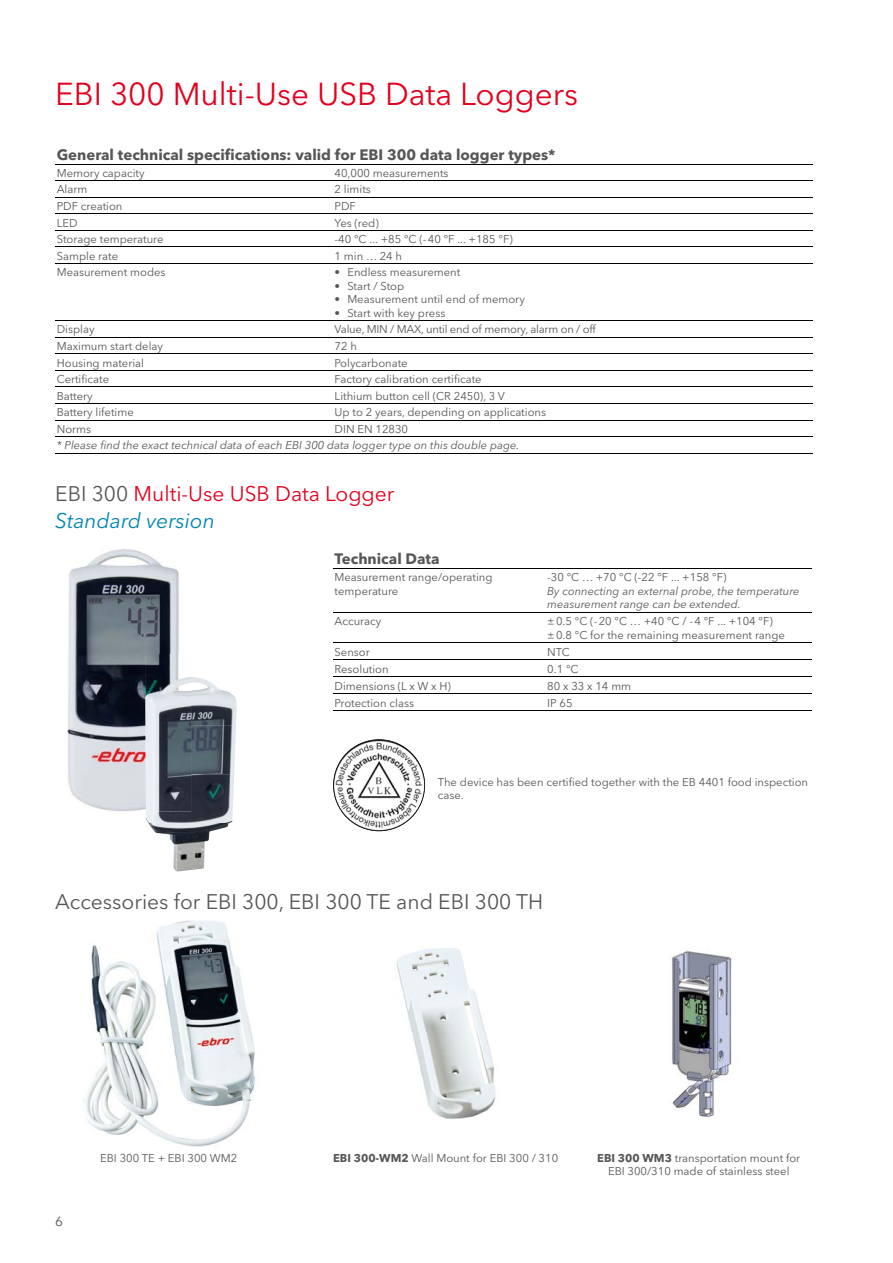
<style>
.page{position:relative;width:893px;height:1263px;background:#fff}
.page>*{position:absolute;margin:0;border:0;box-sizing:border-box;transform-origin:0 0}
.t1{font:31.5px "Avenir Next LT Pro";color:#e3001d}
.t2{font:21px/27px "Avenir Next LT Pro";color:#e3001d}
.t3{font:21px "Avenir Next LT Pro";color:#565655}
.t4{font:700 15px "Avenir Next LT Pro";color:#565655}
.t5{font:13.5px "Avenir Next LT Pro";color:#565655}
.t6{font:11.25px/13.5px "Avenir Next LT Pro";color:#565655}
.t7{font:italic 11.25px/13.5px "Avenir Next LT Pro";color:#565655}
.t8{font:11.25px "Avenir Next LT Pro";letter-spacing:-.02em;color:#565655}
.s1{color:#565655}
.s2{font-style:italic;color:#0084b0}
.s3{font-weight:700}
</style>
<div class="page">
<img style="left:68px;top:549px;width:111px;height:105px">
<img style="left:67px;top:654px;width:79px;height:158px">
<img style="left:146px;top:654px;width:33px;height:23px">
<img style="left:191px;top:677px;width:46px;height:97px">
<img style="left:146px;top:774px;width:88px;height:49px">
<img style="left:148px;top:823px;width:81px;height:49px">
<img style="left:145px;top:677px;width:46px;height:135px">
<img style="left:397px;top:948px;width:99px;height:171px">
<img style="left:672px;top:951px;width:61px;height:167px">
<img style="left:84px;top:920px;width:172px;height:226px">
<svg style="left:333px;top:739px;width:92px;height:92px"></svg>
<hr style="left:55px;top:453px;width:278px;height:1px;background:#000">
<hr style="left:333px;top:453px;width:480px;height:1px;background:#000">
<hr style="left:55px;top:180px;width:278px;height:1px;background:#000">
<hr style="left:333px;top:180px;width:480px;height:1px;background:#000">
<hr style="left:55px;top:197px;width:278px;height:1px;background:#000">
<hr style="left:333px;top:197px;width:480px;height:1px;background:#000">
<hr style="left:55px;top:164px;width:278px;height:1px;background:#000">
<hr style="left:333px;top:164px;width:480px;height:1px;background:#000">
<hr style="left:55px;top:213px;width:278px;height:1px;background:#000">
<hr style="left:333px;top:213px;width:480px;height:1px;background:#000">
<hr style="left:55px;top:230px;width:278px;height:1px;background:#000">
<hr style="left:333px;top:230px;width:480px;height:1px;background:#000">
<hr style="left:55px;top:247px;width:278px;height:1px;background:#000">
<hr style="left:333px;top:247px;width:480px;height:1px;background:#000">
<hr style="left:55px;top:263px;width:278px;height:1px;background:#000">
<hr style="left:333px;top:263px;width:480px;height:1px;background:#000">
<hr style="left:55px;top:320px;width:278px;height:1px;background:#000">
<hr style="left:333px;top:320px;width:480px;height:1px;background:#000">
<hr style="left:55px;top:337px;width:278px;height:1px;background:#000">
<hr style="left:333px;top:337px;width:480px;height:1px;background:#000">
<hr style="left:55px;top:436px;width:278px;height:1px;background:#000">
<hr style="left:333px;top:436px;width:480px;height:1px;background:#000">
<hr style="left:55px;top:353px;width:278px;height:1px;background:#000">
<hr style="left:333px;top:353px;width:480px;height:1px;background:#000">
<hr style="left:55px;top:370px;width:278px;height:1px;background:#000">
<hr style="left:333px;top:370px;width:480px;height:1px;background:#000">
<hr style="left:55px;top:387px;width:278px;height:1px;background:#000">
<hr style="left:333px;top:387px;width:480px;height:1px;background:#000">
<hr style="left:333px;top:403px;width:480px;height:1px;background:#000">
<hr style="left:55px;top:403px;width:278px;height:1px;background:#000">
<hr style="left:55px;top:420px;width:278px;height:1px;background:#000">
<hr style="left:333px;top:420px;width:480px;height:1px;background:#000">
<hr style="left:333px;top:612px;width:213px;height:1px;background:#000">
<hr style="left:546px;top:612px;width:266px;height:1px;background:#000">
<hr style="left:333px;top:642px;width:213px;height:1px;background:#000">
<hr style="left:546px;top:642px;width:266px;height:1px;background:#000">
<hr style="left:333px;top:659px;width:213px;height:1px;background:#000">
<hr style="left:546px;top:659px;width:266px;height:1px;background:#000">
<hr style="left:333px;top:677px;width:213px;height:1px;background:#000">
<hr style="left:546px;top:677px;width:266px;height:1px;background:#000">
<hr style="left:333px;top:694px;width:213px;height:1px;background:#000">
<hr style="left:546px;top:694px;width:266px;height:1px;background:#000">
<hr style="left:333px;top:711px;width:213px;height:1px;background:#000">
<hr style="left:546px;top:711px;width:266px;height:1px;background:#000">
<hr style="left:333px;top:568px;width:213px;height:1px;background:#000">
<hr style="left:546px;top:568px;width:266px;height:1px;background:#000">
<h1 class="t1" style="left:55px;top:75px;width:524px">EBI 300 Multi-Use USB Data Loggers</h1>
<h3 class="t4" style="left:57px;top:146px;width:500px">General technical specifications: valid for EBI 300 data logger types*</h3>
<p class="t6" style="left:57px;top:166px;width:89px">Memory capacity</p>
<p class="t6" style="left:335px;top:166px;width:115px">40,000 measurements</p>
<p class="t6" style="left:57px;top:183px;width:32px">Alarm</p>
<p class="t6" style="left:335px;top:183px;width:38px">2 limits</p>
<p class="t6" style="left:57px;top:199px;width:67px">PDF creation</p>
<p class="t6" style="left:335px;top:199px;width:23px">PDF</p>
<p class="t6" style="left:57px;top:216px;width:22px">LED</p>
<p class="t6" style="left:335px;top:216px;width:46px">Yes (red)</p>
<p class="t6" style="left:57px;top:232px;width:108px">Storage temperature</p>
<p class="t6" style="left:335px;top:232px;width:180px">-40 °C ... +85 °C (- 40 °F ... +185 °F)</p>
<p class="t6" style="left:57px;top:249px;width:63px">Sample rate</p>
<p class="t6" style="left:335px;top:249px;width:69px">1 min … 24 h</p>
<p class="t6" style="left:57px;top:266px;width:110px">Measurement modes</p>
<p class="t6" style="left:335px;top:266px;width:127px">• Endless measurement</p>
<p class="t6" style="left:335px;top:279px;width:71px">• Start / Stop</p>
<p class="t6" style="left:335px;top:293px;width:192px">• Measurement until end of memory</p>
<p class="t6" style="left:335px;top:306px;width:112px">• Start with key press</p>
<p class="t6" style="left:57px;top:323px;width:39px">Display</p>
<p class="t8" style="left:335px;top:323px;width:263px">Value, MIN / MAX, until end of memory, alarm on / off</p>
<p class="t6" style="left:57px;top:339px;width:108px">Maximum start delay</p>
<p class="t6" style="left:335px;top:339px;width:24px">72 h</p>
<p class="t6" style="left:57px;top:356px;width:89px">Housing material</p>
<p class="t6" style="left:335px;top:356px;width:75px">Polycarbonate</p>
<p class="t6" style="left:57px;top:372px;width:54px">Certificate</p>
<p class="t6" style="left:335px;top:372px;width:149px">Factory calibration certificate</p>
<p class="t6" style="left:57px;top:389px;width:38px">Battery</p>
<p class="t6" style="left:335px;top:389px;width:172px">Lithium button cell (CR 2450), 3 V</p>
<p class="t6" style="left:57px;top:406px;width:78px">Battery lifetime</p>
<p class="t6" style="left:335px;top:406px;width:213px">Up to 2 years, depending on applications</p>
<p class="t6" style="left:57px;top:422px;width:36px">Norms</p>
<p class="t6" style="left:335px;top:422px;width:75px">DIN EN 12830</p>
<p class="t7" style="left:57px;top:439px;width:464px">* Please find the exact technical data of each EBI 300 data logger type on this double page.</p>
<h2 class="t2" style="left:55px;top:480px;width:341px"><span class="s1">EBI 300</span> Multi-Use USB Data Logger<br><span class="s2">Standard version</span></h2>
<h3 class="t4" style="left:335px;top:550px;width:106px">Technical Data</h3>
<p class="t6" style="left:335px;top:570px;width:159px">Measurement range/operating temperature</p>
<p class="t6" style="left:547px;top:570px;width:181px">-30 °C … +70 °C (-22 °F ... +158 °F)</p>
<p class="t7" style="left:547px;top:584px;width:254px">By connecting an external probe, the temperature measurement range can be extended.</p>
<p class="t6" style="left:335px;top:614px;width:48px">Accuracy</p>
<p class="t6" style="left:547px;top:614px;width:239px">± 0.5 °C (- 20 °C … +40 °C / - 4 °F ... +104 °F)<br>± 0.8 °C for the remaining measurement range</p>
<p class="t6" style="left:335px;top:645px;width:37px">Sensor</p>
<p class="t6" style="left:547px;top:645px;width:24px">NTC</p>
<p class="t6" style="left:335px;top:662px;width:56px">Resolution</p>
<p class="t6" style="left:547px;top:662px;width:33px">0.1 °C</p>
<p class="t6" style="left:335px;top:679px;width:118px">Dimensions (L x W x H)</p>
<p class="t6" style="left:547px;top:679px;width:85px">80 x 33 x 14 mm</p>
<p class="t6" style="left:335px;top:696px;width:81px">Protection class</p>
<p class="t6" style="left:547px;top:696px;width:27px">IP 65</p>
<p class="t6" style="left:438px;top:775px;width:372px">The device has been certified together with the EB 4401 food inspection case.</p>
<h2 class="t3" style="left:55px;top:889px;width:489px">Accessories for EBI 300, EBI 300 TE and EBI 300 TH</h2>
<p class="t5" style="left:55px;top:1213px;width:9px">6</p>
<p class="t6" style="left:100px;top:1151px;width:139px">EBI 300 TE + EBI 300 WM2</p>
<p class="t6" style="left:333px;top:1151px;width:227px"><span class="s3">EBI 300-WM2</span> Wall Mount for EBI 300 / 310</p>
<p class="t6" style="left:597px;top:1151px;width:205px;text-align:center"><span class="s3">EBI 300 WM3</span> transportation mount for<br>EBI 300/310 made of stainless steel</p>
</div>
